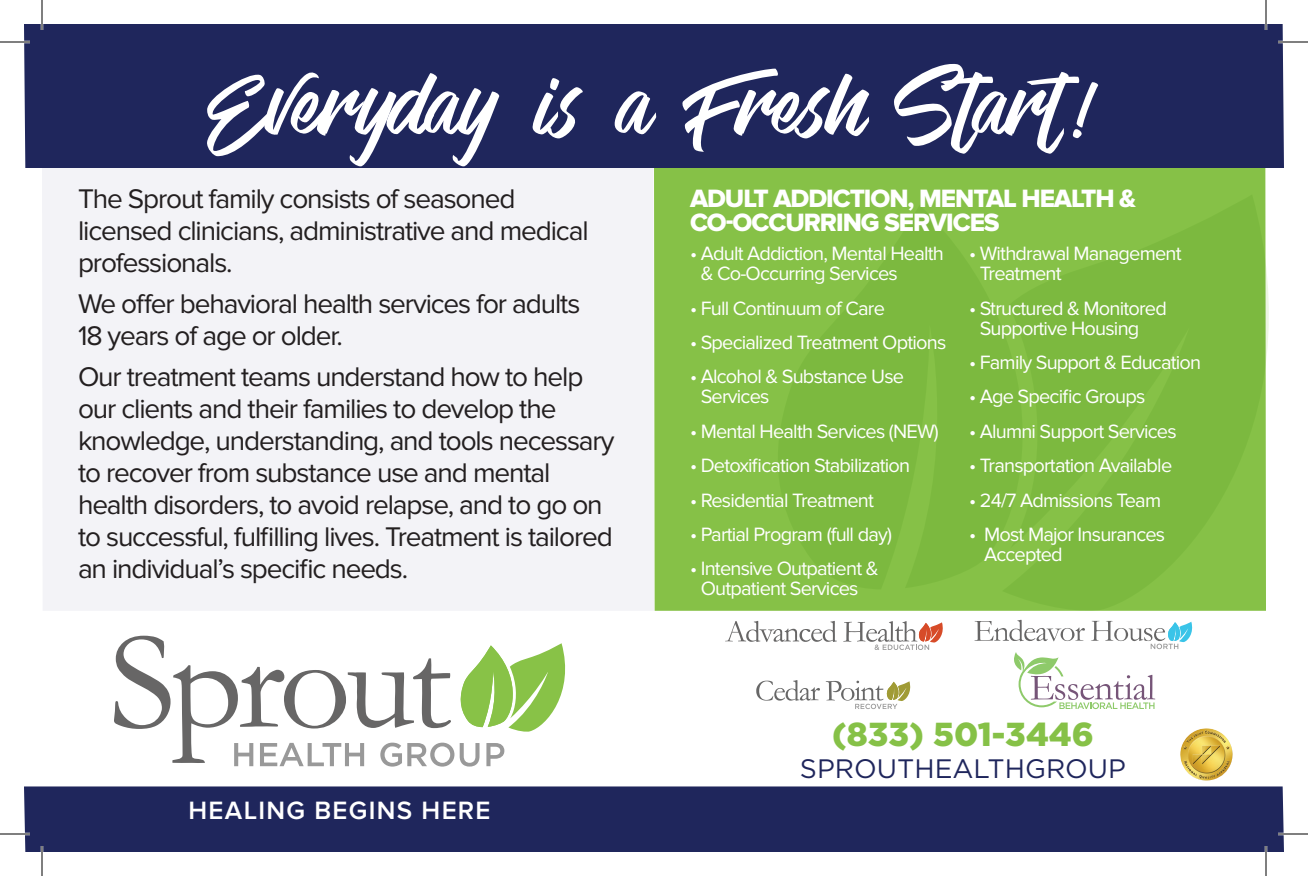
<style>
.page{position:relative;width:1308px;height:876px;background:#fff}
.page>*{position:absolute;margin:0;border:0;box-sizing:border-box;transform-origin:0 0}
.t1{font:92px "Venetian";color:#fff}
.t2{font:900 33.2px "Gotham";color:#86c147}
.t3{font:28px/32px "Proxima Nova";letter-spacing:-.04em;color:#231f20}
.t4{font:26.6px "Gotham";color:#1f265c}
.t5{font:26px/24px "Proxima Nova Extrabld";letter-spacing:-.04em;color:#fff}
.t6{font:600 26px "Proxima Nova";letter-spacing:.05em;color:#fff}
.t7{font:20px/20px "Proxima Nova";letter-spacing:-.04em;color:#fff}
</style>
<div class="page">
<div style="left:654px;top:168px;width:612px;height:443px;background:#86c147"></div>
<div style="left:42px;top:168px;width:612px;height:442px;background:#f3f3f7"></div>
<svg style="left:776px;top:205px;width:226px;height:384px;background:#7fbb41"></svg>
<svg style="left:1002px;top:194px;width:267px;height:417px;background:#80bc43"></svg>
<img style="left:1180px;top:728px;width:53px;height:52px">
<div style="left:24px;top:24px;width:1260px;height:144px;background:#1f265c"></div>
<div style="left:24px;top:786px;width:1260px;height:66px;background:#1f265c"></div>
<svg style="left:114px;top:636px;width:451px;height:131px"></svg>
<svg style="left:725px;top:621px;width:112px;height:21px"></svg>
<svg style="left:843px;top:621px;width:100px;height:29px"></svg>
<svg style="left:974px;top:620px;width:218px;height:89px"></svg>
<svg style="left:756px;top:680px;width:64px;height:21px"></svg>
<svg style="left:826px;top:681px;width:84px;height:28px"></svg>
<hr style="left:0;top:41px;width:30px;height:2px;background:#fff">
<hr style="left:1278px;top:41px;width:30px;height:2px;background:#fff">
<hr style="left:0;top:833px;width:30px;height:2px;background:#fff">
<hr style="left:1278px;top:833px;width:30px;height:2px;background:#fff">
<hr style="left:41px;top:0;width:2px;height:30px;background:#fff">
<hr style="left:41px;top:846px;width:2px;height:30px;background:#fff">
<hr style="left:1265px;top:0;width:2px;height:30px;background:#fff">
<hr style="left:1265px;top:846px;width:2px;height:30px;background:#fff">
<hr style="left:0;top:42px;width:30px;height:1px;background:#000">
<hr style="left:1278px;top:42px;width:30px;height:1px;background:#000">
<hr style="left:0;top:834px;width:30px;height:1px;background:#000">
<hr style="left:1278px;top:834px;width:30px;height:1px;background:#000">
<hr style="left:42px;top:0;width:1px;height:30px;background:#000">
<hr style="left:42px;top:846px;width:1px;height:30px;background:#000">
<hr style="left:1266px;top:0;width:1px;height:30px;background:#000">
<hr style="left:1266px;top:846px;width:1px;height:30px;background:#000">
<h1 class="t1" style="left:211px;top:47px;width:888px">Everyday is a Fresh Start !</h1>
<h3 class="t3" style="left:78px;top:183px;width:512px">The Sprout family consists of seasoned licensed clinicians, administrative and medical professionals.</h3>
<h3 class="t3" style="left:78px;top:288px;width:504px">We offer behavioral health services for adults<br>18 years of age or older.</h3>
<p class="t3" style="left:78px;top:361px;width:538px">Our treatment teams understand how to help our clients and their families to develop the knowledge, understanding, and tools necessary to recover from substance use and mental health disorders, to avoid relapse, and to go on to successful, fulfilling lives. Treatment is tailored an individual’s specific needs.</p>
<h3 class="t6" style="left:188px;top:795px;width:304px">HEALING BEGINS HERE</h3>
<h3 class="t5" style="left:690px;top:187px;width:448px">ADULT ADDICTION, MENTAL HEALTH &amp;<br>CO-OCCURRING SERVICES</h3>
<p class="t7" style="left:701px;top:244px;width:245px;text-indent:-11px">• Adult Addiction, Mental Health &amp; Co-Occurring Services</p>
<p class="t7" style="left:690px;top:298px;width:197px">• Full Continuum of Care</p>
<p class="t7" style="left:690px;top:333px;width:258px">• Specialized Treatment Options</p>
<p class="t7" style="left:701px;top:367px;width:205px;text-indent:-11px">• Alcohol &amp; Substance Use<br>Services</p>
<p class="t7" style="left:690px;top:422px;width:250px">• Mental Health Services (NEW)</p>
<p class="t7" style="left:690px;top:456px;width:222px">• Detoxification Stabilization</p>
<p class="t7" style="left:690px;top:490px;width:185px">• Residential Treatment</p>
<p class="t7" style="left:690px;top:525px;width:204px">• Partial Program (full day)</p>
<p class="t7" style="left:690px;top:559px;width:190px;text-align:center">• Intensive Outpatient &amp;<br>Outpatient Services</p>
<p class="t7" style="left:980px;top:244px;width:203px;text-indent:-11px">• Withdrawal Management<br>Treatment</p>
<p class="t7" style="left:980px;top:298px;width:189px;text-indent:-11px">• Structured &amp; Monitored<br>Supportive Housing</p>
<p class="t7" style="left:969px;top:353px;width:234px">• Family Support &amp; Education</p>
<p class="t7" style="left:969px;top:387px;width:178px">• Age Specific Groups</p>
<p class="t7" style="left:969px;top:422px;width:209px">• Alumni Support Services</p>
<p class="t7" style="left:969px;top:456px;width:205px">• Transportation Available</p>
<p class="t7" style="left:969px;top:490px;width:194px">• 24/7 Admissions Team</p>
<p class="t7" style="left:984px;top:525px;width:183px;text-indent:-15px">• Most Major Insurances<br>Accepted</p>
<h2 class="t2" style="left:832px;top:715px;width:263px">(833) 501-3446</h2>
<h3 class="t4" style="left:800px;top:754px;width:328px">SPROUTHEALTHGROUP</h3>
</div>
